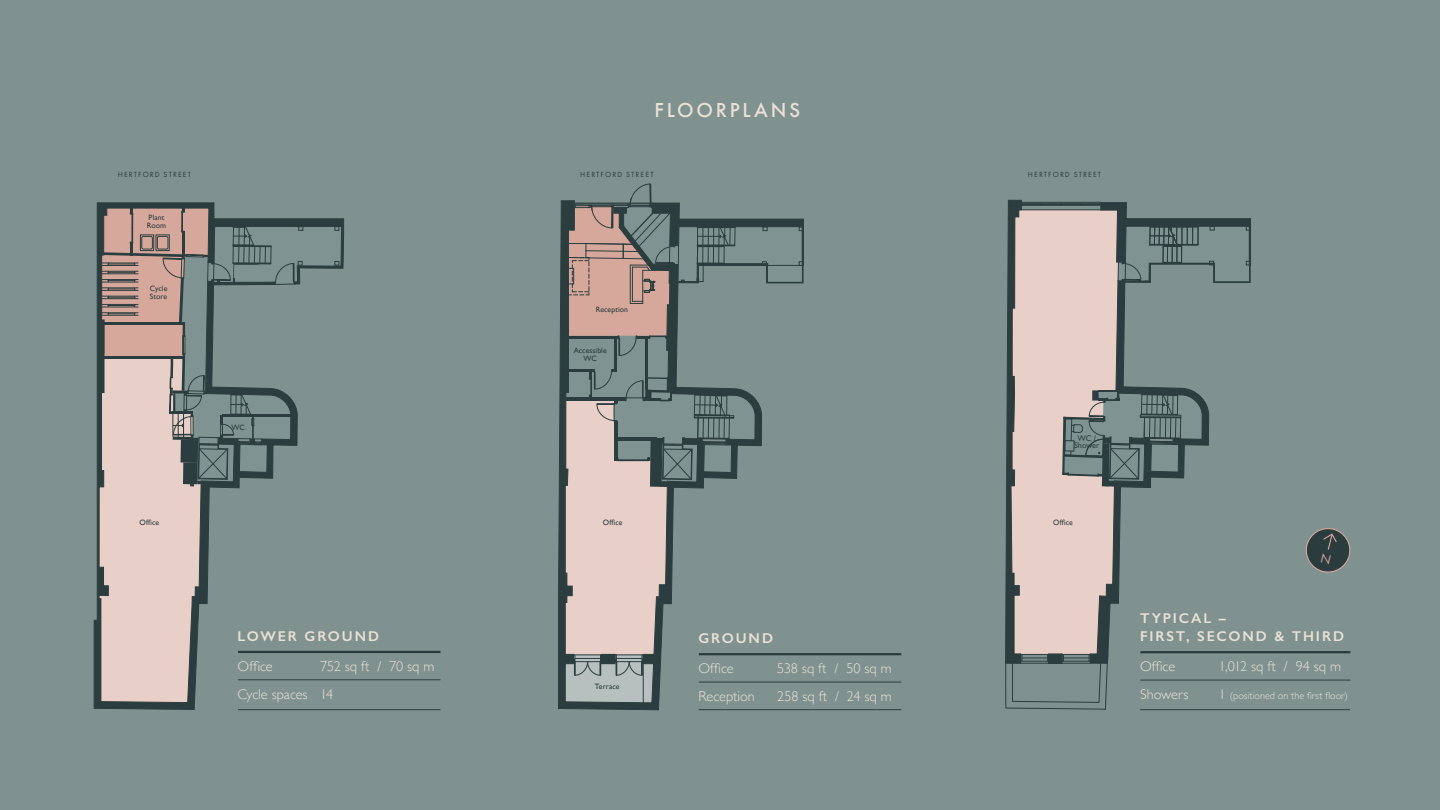
<style>
.page{position:relative;width:1440px;height:810px;background:#7f9290}
.page>*{position:absolute;margin:0;border:0;box-sizing:border-box;transform-origin:0 0}
.t1{font:500 21px "Futura PT";letter-spacing:.13em;color:#ebe1d4}
.t2{font:300 14.25px/27.4px "Gill Sans";color:#ebe1d4}
.t3{font:600 14.25px/18px "Gill Sans";letter-spacing:.13em;color:#ebe1d4}
.t4{font:300 10.12px "Gill Sans";letter-spacing:.005em;color:#ebe1d4}
.t5{font:8.18px/6.8px "Gill Sans";letter-spacing:-.005em;color:#2a3c3d;text-align:center}
.t6{font:7.73px/7.7px "Gill Sans";letter-spacing:.005em;color:#2a3c3d}
.t7{font:7.73px "Futura PT";letter-spacing:.14em;color:#2a3c3d}
.s1{font-size:14.25px}
</style>
<div class="page">
<hr style="left:1140px;top:651px;width:210px;height:2px;background:#2a3c3d">
<hr style="left:699px;top:653px;width:202px;height:2px;background:#2a3c3d">
<hr style="left:1140px;top:680px;width:210px;height:1px;background:#2a3c3d">
<hr style="left:699px;top:682px;width:202px;height:1px;background:#2a3c3d">
<hr style="left:238px;top:709px;width:203px;height:1px;background:#2a3c3d">
<svg style="left:1005px;top:200px;width:245px;height:510px"></svg>
<svg style="left:94px;top:203px;width:250px;height:507px"></svg>
<svg style="left:98px;top:204px;width:244px;height:500px"></svg>
<svg style="left:559px;top:184px;width:244px;height:521px"></svg>
<hr style="left:238px;top:651px;width:203px;height:2px;background:#2a3c3d">
<hr style="left:238px;top:679px;width:203px;height:1px;background:#2a3c3d">
<hr style="left:1140px;top:709px;width:210px;height:1px;background:#2a3c3d">
<hr style="left:699px;top:709px;width:202px;height:1px;background:#2a3c3d">
<svg style="left:1305px;top:528px;width:46px;height:45px"></svg>
<p class="t7" style="left:118px;top:170px;width:75px">HERTFORD STREET</p>
<p class="t6" style="left:147px;top:214px;width:21px">Plant<br>Room</p>
<p class="t6" style="left:150px;top:284px;width:19px">Cycle<br>Store</p>
<p class="t6" style="left:139px;top:518px;width:21px">Office</p>
<p class="t6" style="left:232px;top:423px;width:15px">WC</p>
<h1 class="t1" style="left:655px;top:97px;width:147px">FLOORPLANS</h1>
<p class="t7" style="left:580px;top:170px;width:75px">HERTFORD STREET</p>
<p class="t6" style="left:596px;top:306px;width:34px">Reception</p>
<p class="t6" style="left:574px;top:347px;width:34px;text-align:center">Accessible<br>WC</p>
<p class="t6" style="left:603px;top:518px;width:21px">Office</p>
<p class="t3" style="left:238px;top:627px;width:143px">LOWER GROUND</p>
<p class="t3" style="left:698px;top:629px;width:76px">GROUND</p>
<p class="t2" style="left:238px;top:652px;width:198px;text-indent:82px">752 sq ft / 70 sq m<br>Cycle spaces 14</p>
<p class="t2" style="left:238px;top:652px;width:37px">Office</p>
<p class="t6" style="left:595px;top:682px;width:26px">Terrace</p>
<p class="t2" style="left:698px;top:654px;width:37px">Office</p>
<p class="t2" style="left:777px;top:654px;width:116px">538 sq ft / 50 sq m</p>
<p class="t2" style="left:698px;top:682px;width:58px">Reception</p>
<p class="t2" style="left:777px;top:682px;width:116px">258 sq ft / 24 sq m</p>
<p class="t7" style="left:1028px;top:170px;width:75px">HERTFORD STREET</p>
<p class="t5" style="left:1074px;top:435px;width:27px">WC /<br>Shower</p>
<p class="t6" style="left:1053px;top:518px;width:21px">Office</p>
<p class="t3" style="left:1140px;top:610px;width:206px">TYPICAL –<br>FIRST, SECOND &amp; THIRD</p>
<p class="t2" style="left:1140px;top:652px;width:37px">Office</p>
<p class="t2" style="left:1219px;top:652px;width:124px">1,012 sq ft / 94 sq m</p>
<p class="t2" style="left:1140px;top:680px;width:50px">Showers</p>
<p class="t4" style="left:1219px;top:688px;width:131px"><span class="s1">1</span> (positioned on the first floor)</p>
</div>
